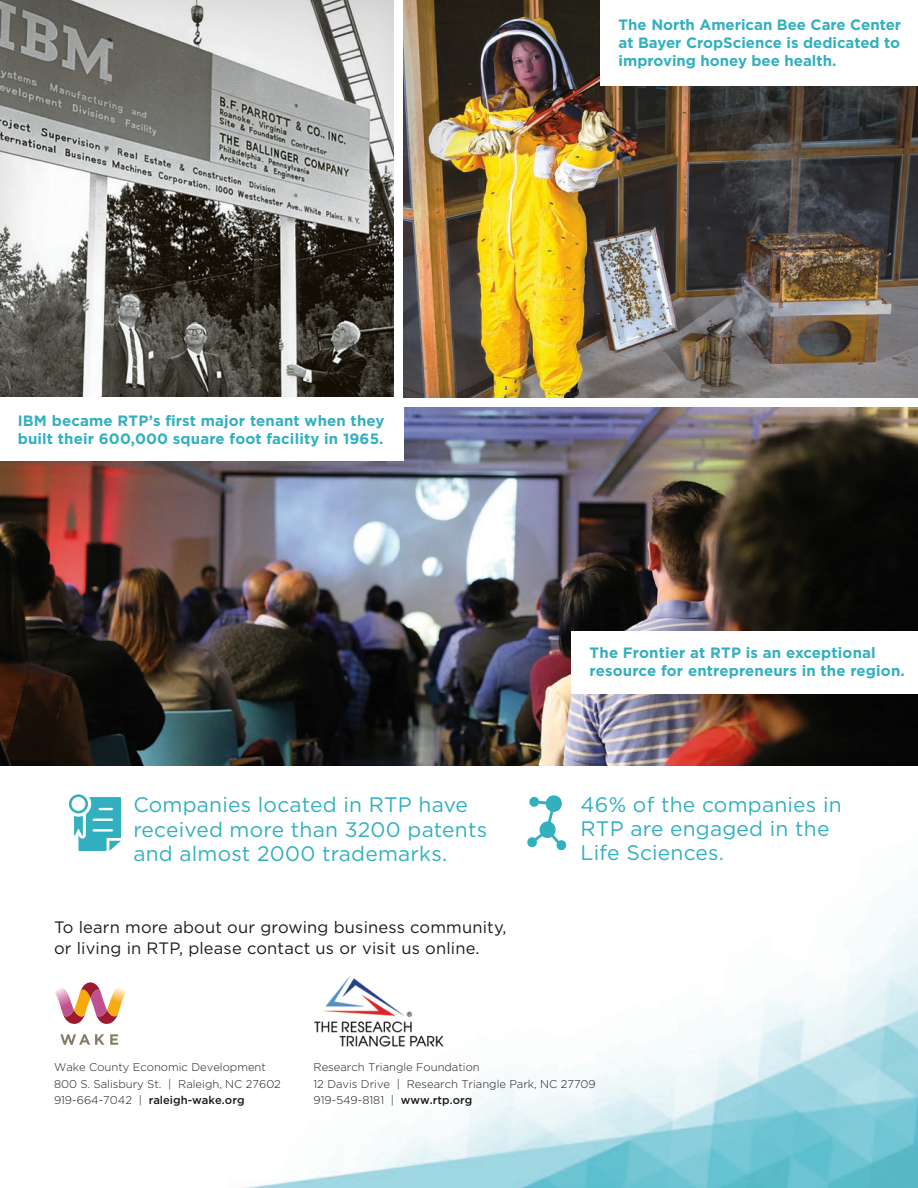
<style>
.page{position:relative;width:918px;height:1188px;background:#fff}
.page>*{position:absolute;margin:0;border:0;box-sizing:border-box;transform-origin:0 0}
.t1{font:21px/24.2px "Gotham";letter-spacing:.01em;color:#32b0c0}
.t2{font:16.5px/20.2px "Gotham";letter-spacing:.01em;color:#1c1c1a}
.t3{font:700 15px/18px "Gotham";letter-spacing:.01em;color:#32b0c0}
.t4{font:300 11.25px/16.5px "Gotham";color:#1c1c1a}
.s1{font-weight:500}
</style>
<div class="page">
<img style="left:0;top:407px;width:918px;height:781px">
<img style="left:0;top:0;width:394px;height:397px">
<svg style="left:60px;top:1034px;width:58px;height:11px"></svg>
<svg style="left:53px;top:982px;width:75px;height:42px"></svg>
<div style="left:0;top:397px;width:403px;height:64px;background:#fff"></div>
<svg style="left:527px;top:794px;width:40px;height:57px"></svg>
<img style="left:403px;top:0;width:515px;height:398px">
<div style="left:600px;top:0;width:318px;height:85px;background:#fff"></div>
<div style="left:571px;top:631px;width:347px;height:62px;background:#fff"></div>
<svg style="left:69px;top:794px;width:52px;height:57px"></svg>
<img style="left:314px;top:972px;width:130px;height:76px">
<p class="t3" style="left:619px;top:16px;width:284px;text-align:justify">The North American Bee Care Center at Bayer CropScience is dedicated to improving honey bee health.</p>
<p class="t3" style="left:18px;top:411px;width:368px">IBM became RTP’s first major tenant when they built their 600,000 square foot facility in 1965.</p>
<h1 class="t1" style="left:133px;top:793px;width:355px">Companies located in RTP have received more than 3200 patents and almost 2000 trademarks.</h1>
<p class="t2" style="left:54px;top:917px;width:454px">To learn more about our growing business community, or living in RTP, please contact us or visit us online.</p>
<p class="t3" style="left:590px;top:643px;width:317px">The Frontier at RTP is an exceptional resource for entrepreneurs in the region.</p>
<h1 class="t1" style="left:581px;top:792px;width:263px">46% of the companies in<br>RTP are engaged in the<br>Life Sciences.</h1>
<p class="t4" style="left:54px;top:1059px;width:228px">Wake County Economic Development<br>800 S. Salisbury St. | Raleigh, NC 27602<br>919-664-7042 | <span class="s1">raleigh-wake.org</span></p>
<p class="t4" style="left:314px;top:1059px;width:284px">Research Triangle Foundation<br>12 Davis Drive | Research Triangle Park, NC 27709<br>919-549-8181 | <span class="s1">www.rtp.org</span></p>
</div>
